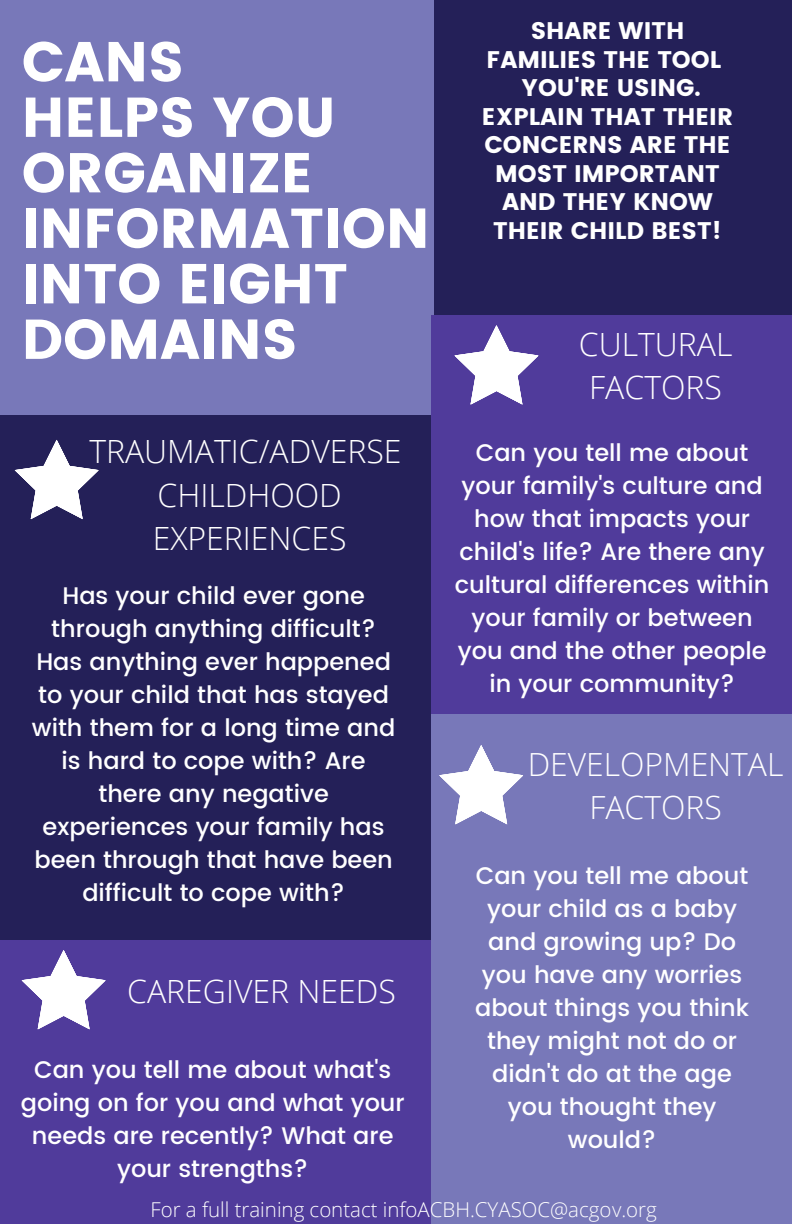
<style>
.page{position:relative;width:792px;height:1224px;background:#242058}
.page>*{position:absolute;margin:0;border:0;box-sizing:border-box;transform-origin:0 0}
.t1{font:56px/55.6px "Poppins";color:#fff}
.t2{font:300 32px/43.6px "Open Sans";color:#fff}
.t3{font:300 31.8px/43.4px "Open Sans";color:#fff;text-align:center}
.t4{font:500 24px/33px "Poppins";color:#fff;text-align:center}
.t5{font:24px/28.4px "Poppins";color:#fff;text-align:center}
.t6{font:300 20.4px "Open Sans";color:#fff}
</style>
<div class="page">
<div style="left:0;top:0;width:434px;height:415px;background:#7878b9"></div>
<div style="left:0;top:940px;width:434px;height:284px;background:#503b9b"></div>
<div style="left:431px;top:315px;width:361px;height:408px;background:#503b9b"></div>
<div style="left:431px;top:714px;width:361px;height:510px;background:#7878b9"></div>
<svg style="left:455px;top:325px;width:84px;height:80px"></svg>
<svg style="left:15px;top:440px;width:84px;height:79px"></svg>
<svg style="left:439px;top:745px;width:84px;height:79px"></svg>
<svg style="left:22px;top:950px;width:84px;height:79px"></svg>
<p class="t1" style="left:22px;top:34px;width:164px">CANS</p>
<p class="t1" style="left:22px;top:90px;width:409px">HELPS YOU<br>ORGANIZE<br>INFORMATION<br>INTO EIGHT<br>DOMAINS</p>
<p class="t2" style="left:89px;top:429px;width:314px">TRAUMATIC/ADVERSE</p>
<p class="t2" style="left:153px;top:472px;width:195px">CHILDHOOD<br>EXPERIENCES</p>
<p class="t4" style="left:32px;top:579px;width:365px">Has your child ever gone through anything difficult?<br>Has anything ever happened to your child that has stayed with them for a long time and is hard to cope with? Are there any negative experiences your family has been through that have been difficult to cope with?</p>
<p class="t2" style="left:127px;top:969px;width:270px">CAREGIVER NEEDS</p>
<p class="t4" style="left:21px;top:1053px;width:385px">Can you tell me about what's going on for you and what your needs are recently? What are your strengths?</p>
<p class="t5" style="left:482px;top:17px;width:253px">SHARE WITH<br>FAMILIES THE TOOL<br>YOU'RE USING.<br>EXPLAIN THAT THEIR<br>CONCERNS ARE THE<br>MOST IMPORTANT<br>AND THEY KNOW<br>THEIR CHILD BEST!</p>
<p class="t2" style="left:579px;top:322px;width:155px;text-align:center">CULTURAL<br>FACTORS</p>
<p class="t4" style="left:455px;top:437px;width:316px">Can you tell me about your family's culture and how that impacts your child's life? Are there any cultural differences within your family or between you and the other people in your community?</p>
<p class="t3" style="left:528px;top:742px;width:257px">DEVELOPMENTAL<br>FACTORS</p>
<p class="t4" style="left:475px;top:859px;width:276px">Can you tell me about your child as a baby and growing up? Do you have any worries about things you think they might not do or didn't do at the age you thought they would?</p>
<p class="t6" style="left:150px;top:1195px;width:508px">For a full training contact infoACBH.CYASOC@acgov.org</p>
</div>
